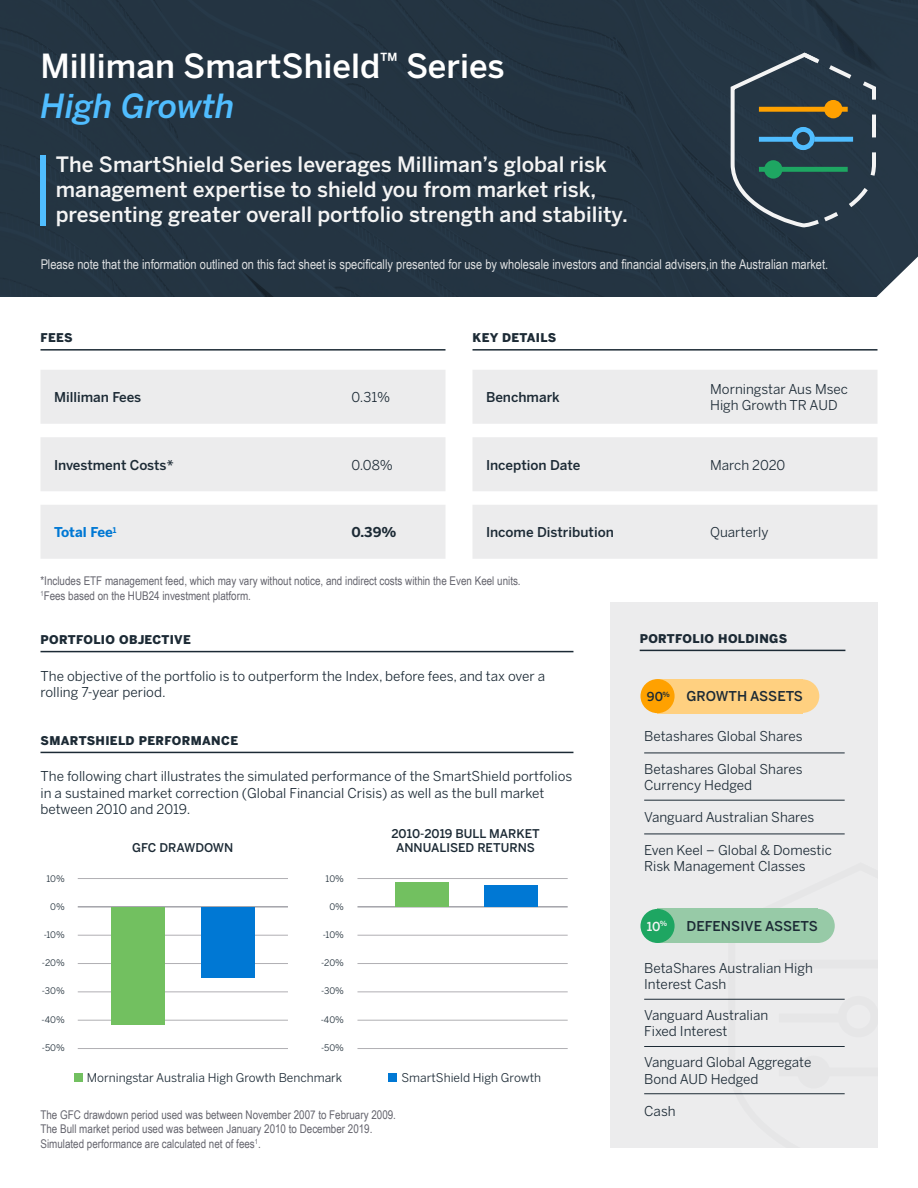
<style>
.page{position:relative;width:918px;height:1188px;background:#fff}
.page>*{position:absolute;margin:0;border:0;box-sizing:border-box;transform-origin:0 0}
.Title1{font:500 33px "Benton Sans";color:#fff}
.Title1-2{font:italic 500 33px "Benton Sans";color:#50bdff}
.Title1-3{font:500 21px/25.2px "Benton Sans";color:#f4f4f4}
.Title1-4{font:13.5px/16.2px "Benton Sans";color:#1c2a35}
.t1{font:13.5px "Arial Narrow";color:#f4f4f4}
.Title1-5{font:500 13.5px "Benton Sans";color:#1c2a35}
.Title1-6{font:700 13.5px "Benton Sans";color:#0078d4}
.Title1-7{font:700 13.5px "Benton Sans";color:#1c2a35}
.Title1-8{font:500 12.3px "Benton Sans";color:#1c2a35}
.Title1-9{font:500 12.3px "Benton Sans";color:#f4f4f4}
.Title1-10{font:12px "Arial Narrow";color:#64646d}
.Header3{font:900 12px "Benton Sans";letter-spacing:.03em;color:#1c2a35}
.Chart_-_tag1{font:12px "Benton Sans";color:#1c2a35}
.Chart_-_tag1-2{font:500 12px/14.4px "Benton Sans";color:#1c2a35;text-align:center}
.Chart_-_tag1-3{font:9px "Benton Sans";letter-spacing:-.005em;color:#1c2a35}
.Title1-11{font:500 7.05px "Benton Sans";color:#1c2a35}
.Title1-12{font:500 7.05px "Benton Sans";color:#f4f4f4}
</style>
<div class="page">
<hr style="left:357px;top:992px;width:211px;height:1px;background:#b0afb3">
<hr style="left:357px;top:935px;width:211px;height:1px;background:#b0afb3">
<hr style="left:357px;top:963px;width:211px;height:1px;background:#b0afb3">
<hr style="left:357px;top:906px;width:211px;height:1px;background:#76767f">
<hr style="left:357px;top:878px;width:211px;height:1px;background:#b0afb3">
<hr style="left:357px;top:1048px;width:211px;height:1px;background:#b0afb3">
<hr style="left:357px;top:1020px;width:211px;height:1px;background:#b0afb3">
<div style="left:610px;top:602px;width:268px;height:546px;background:#ececed"></div>
<svg style="left:727px;top:908px;width:118px;height:187px"></svg>
<div style="left:0;top:0;width:918px;height:297px;background:#243442"></div>
<div style="left:40px;top:155px;width:6px;height:70px;background:#50bdff"></div>
<svg style="left:727px;top:50px;width:151px;height:181px;background:#324250"></svg>
<div style="left:759px;top:107px;width:89px;height:5px;background:#ffa100"></div>
<div style="left:759px;top:137px;width:35px;height:5px;background:#50bdff"></div>
<div style="left:759px;top:167px;width:89px;height:5px;background:#1ea662"></div>
<div style="left:792px;top:127px;width:23px;height:23px;border:5px solid #50bdff;border-radius:50%"></div>
<div style="left:764px;top:160px;width:19px;height:19px;background:#1ea662;border-radius:50%"></div>
<div style="left:824px;top:100px;width:19px;height:18px;background:#ffa100;border-radius:50%"></div>
<div style="left:815px;top:137px;width:38px;height:5px;background:#50bdff"></div>
<hr style="left:40px;top:349px;width:406px;height:2px;background:#1c2a35">
<hr style="left:40px;top:651px;width:533px;height:1px;background:#1c2a35">
<hr style="left:40px;top:752px;width:533px;height:1px;background:#1c2a35">
<hr style="left:640px;top:650px;width:205px;height:1px;background:#1c2a35">
<hr style="left:472px;top:349px;width:406px;height:2px;background:#1c2a35">
<svg style="left:41px;top:370px;width:404px;height:189px;fill:#ececed"></svg>
<svg style="left:473px;top:370px;width:404px;height:189px;fill:#ececed"></svg>
<div style="left:388px;top:1073px;width:9px;height:9px;background:#0078d4"></div>
<div style="left:74px;top:1073px;width:9px;height:9px;background:#72c060"></div>
<div style="left:785px;top:679px;width:34px;height:34px;background:#ffd080;border-radius:50%"></div>
<div style="left:658px;top:679px;width:145px;height:34px;background:#ffd080"></div>
<div style="left:640px;top:679px;width:35px;height:34px;background:#ffa100;border-radius:50%"></div>
<div style="left:801px;top:909px;width:34px;height:34px;background:#97caa7;border-radius:50%"></div>
<div style="left:658px;top:909px;width:160px;height:34px;background:#97caa7"></div>
<div style="left:640px;top:909px;width:35px;height:34px;background:#1ea662;border-radius:50%"></div>
<hr style="left:78px;top:992px;width:210px;height:1px;background:#b0afb3">
<hr style="left:78px;top:935px;width:210px;height:1px;background:#b0afb3">
<hr style="left:78px;top:963px;width:210px;height:1px;background:#b0afb3">
<hr style="left:78px;top:906px;width:210px;height:1px;background:#76767f">
<hr style="left:78px;top:878px;width:210px;height:1px;background:#b0afb3">
<hr style="left:78px;top:1048px;width:210px;height:1px;background:#b0afb3">
<hr style="left:78px;top:1020px;width:210px;height:1px;background:#b0afb3">
<div style="left:111px;top:907px;width:54px;height:117px;background:#72c060"></div>
<div style="left:395px;top:882px;width:54px;height:25px;background:#72c060"></div>
<div style="left:201px;top:907px;width:54px;height:71px;background:#0078d4"></div>
<div style="left:484px;top:886px;width:54px;height:21px;background:#0078d4"></div>
<hr style="left:644px;top:753px;width:201px;height:1px;background:#1c2a35">
<hr style="left:644px;top:800px;width:201px;height:1px;background:#1c2a35">
<hr style="left:644px;top:834px;width:201px;height:1px;background:#1c2a35">
<hr style="left:644px;top:999px;width:201px;height:1px;background:#1c2a35">
<hr style="left:644px;top:1046px;width:201px;height:1px;background:#1c2a35">
<hr style="left:644px;top:1093px;width:201px;height:1px;background:#1c2a35">
<p class="Title1" style="left:40px;top:46px;width:466px">Milliman SmartShield<sup>™</sup> Series</p>
<p class="Title1-2" style="left:40px;top:86px;width:196px">High Growth</p>
<p class="Title1-3" style="left:56px;top:151px;width:574px">The SmartShield Series leverages Milliman’s global risk management expertise to shield you from market risk, presenting greater overall portfolio strength and stability.</p>
<p class="t1" style="left:40px;top:255px;width:789px">Please note that the information outlined on this fact sheet is specifically presented for use by wholesale investors and financial advisers,in the Australian market.</p>
<p class="Header3" style="left:40px;top:330px;width:34px">FEES</p>
<p class="Header3" style="left:472px;top:330px;width:85px">KEY DETAILS</p>
<p class="Title1-5" style="left:54px;top:389px;width:89px">Milliman Fees</p>
<p class="Title1-4" style="left:352px;top:389px;width:40px">0.31%</p>
<p class="Title1-5" style="left:486px;top:389px;width:75px">Benchmark</p>
<p class="Title1-4" style="left:710px;top:381px;width:139px">Morningstar Aus Msec<br>High Growth TR AUD</p>
<p class="Title1-5" style="left:54px;top:456px;width:121px">Investment Costs*</p>
<p class="Title1-4" style="left:352px;top:457px;width:43px">0.08%</p>
<p class="Title1-5" style="left:486px;top:456px;width:96px">Inception Date</p>
<p class="Title1-4" style="left:710px;top:457px;width:77px">March 2020</p>
<p class="Title1-6" style="left:54px;top:524px;width:64px">Total Fee<sup>1</sup></p>
<p class="Title1-7" style="left:352px;top:524px;width:46px">0.39%</p>
<p class="Title1-5" style="left:486px;top:524px;width:129px">Income Distribution</p>
<p class="Title1-4" style="left:710px;top:524px;width:60px">Quarterly</p>
<p class="Title1-10" style="left:40px;top:572px;width:482px">*Includes ETF management feed, which may vary without notice, and indirect costs within the Even Keel units.</p>
<p class="Title1-10" style="left:40px;top:587px;width:212px"><sup>1</sup>Fees based on the HUB24 investment platform.</p>
<p class="Header3" style="left:40px;top:632px;width:152px">PORTFOLIO OBJECTIVE</p>
<p class="Title1-4" style="left:40px;top:668px;width:506px">The objective of the portfolio is to outperform the Index, before fees, and tax over a rolling 7-year period.</p>
<p class="Header3" style="left:40px;top:733px;width:199px">SMARTSHIELD PERFORMANCE</p>
<p class="Title1-4" style="left:40px;top:768px;width:533px">The following chart illustrates the simulated performance of the SmartShield portfolios in a sustained market correction (Global Financial Crisis) as well as the bull market between 2010 and 2019.</p>
<p class="Chart_-_tag1-3" style="left:46px;top:873px;width:20px">10%</p>
<p class="Chart_-_tag1-3" style="left:50px;top:901px;width:16px">0%</p>
<p class="Chart_-_tag1-3" style="left:44px;top:929px;width:23px">-10%</p>
<p class="Chart_-_tag1-3" style="left:42px;top:958px;width:25px">-20%</p>
<p class="Chart_-_tag1-3" style="left:42px;top:986px;width:25px">-30%</p>
<p class="Chart_-_tag1-3" style="left:42px;top:1014px;width:25px">-40%</p>
<p class="Chart_-_tag1-3" style="left:42px;top:1042px;width:25px">-50%</p>
<p class="Chart_-_tag1-2" style="left:132px;top:841px;width:103px">GFC DRAWDOWN</p>
<p class="Chart_-_tag1-3" style="left:326px;top:873px;width:20px">10%</p>
<p class="Chart_-_tag1-3" style="left:329px;top:901px;width:16px">0%</p>
<p class="Chart_-_tag1-3" style="left:323px;top:929px;width:23px">-10%</p>
<p class="Chart_-_tag1-3" style="left:321px;top:958px;width:25px">-20%</p>
<p class="Chart_-_tag1-3" style="left:321px;top:986px;width:25px">-30%</p>
<p class="Chart_-_tag1-3" style="left:321px;top:1014px;width:25px">-40%</p>
<p class="Chart_-_tag1-3" style="left:321px;top:1042px;width:25px">-50%</p>
<p class="Chart_-_tag1-2" style="left:392px;top:827px;width:150px">2010-2019 BULL MARKET<br>ANNUALISED RETURNS</p>
<p class="Chart_-_tag1" style="left:87px;top:1070px;width:257px">Morningstar Australia High Growth Benchmark</p>
<p class="Chart_-_tag1" style="left:402px;top:1070px;width:141px">SmartShield High Growth</p>
<p class="Title1-10" style="left:40px;top:1106px;width:357px">The GFC drawdown period used was between November 2007 to February 2009.</p>
<p class="Title1-10" style="left:40px;top:1120px;width:334px">The Bull market period used was between January 2010 to December 2019.</p>
<p class="Title1-10" style="left:40px;top:1134px;width:222px">Simulated performance are calculated net of fees<sup>1</sup>.</p>
<p class="Header3" style="left:640px;top:631px;width:149px">PORTFOLIO HOLDINGS</p>
<p class="Title1-8" style="left:647px;top:689px;width:18px">90</p>
<p class="Title1-5" style="left:687px;top:688px;width:118px">GROWTH ASSETS</p>
<p class="Title1-11" style="left:662px;top:690px;width:9px">%</p>
<p class="Title1-4" style="left:644px;top:728px;width:160px">Betashares Global Shares</p>
<p class="Title1-4" style="left:644px;top:761px;width:160px">Betashares Global Shares<br>Currency Hedged</p>
<p class="Title1-4" style="left:644px;top:809px;width:172px">Vanguard Australian Shares</p>
<p class="Title1-4" style="left:644px;top:842px;width:189px">Even Keel – Global &amp; Domestic<br>Risk Management Classes</p>
<p class="Title1-9" style="left:647px;top:919px;width:15px">10</p>
<p class="Title1-5" style="left:687px;top:918px;width:133px">DEFENSIVE ASSETS</p>
<p class="Title1-12" style="left:660px;top:920px;width:9px">%</p>
<p class="Title1-4" style="left:644px;top:960px;width:170px">BetaShares Australian High<br>Interest Cash</p>
<p class="Title1-4" style="left:644px;top:1007px;width:126px">Vanguard Australian<br>Fixed Interest</p>
<p class="Title1-4" style="left:644px;top:1054px;width:169px">Vanguard Global Aggregate<br>Bond AUD Hedged</p>
<p class="Title1-4" style="left:644px;top:1103px;width:33px">Cash</p>
</div>
